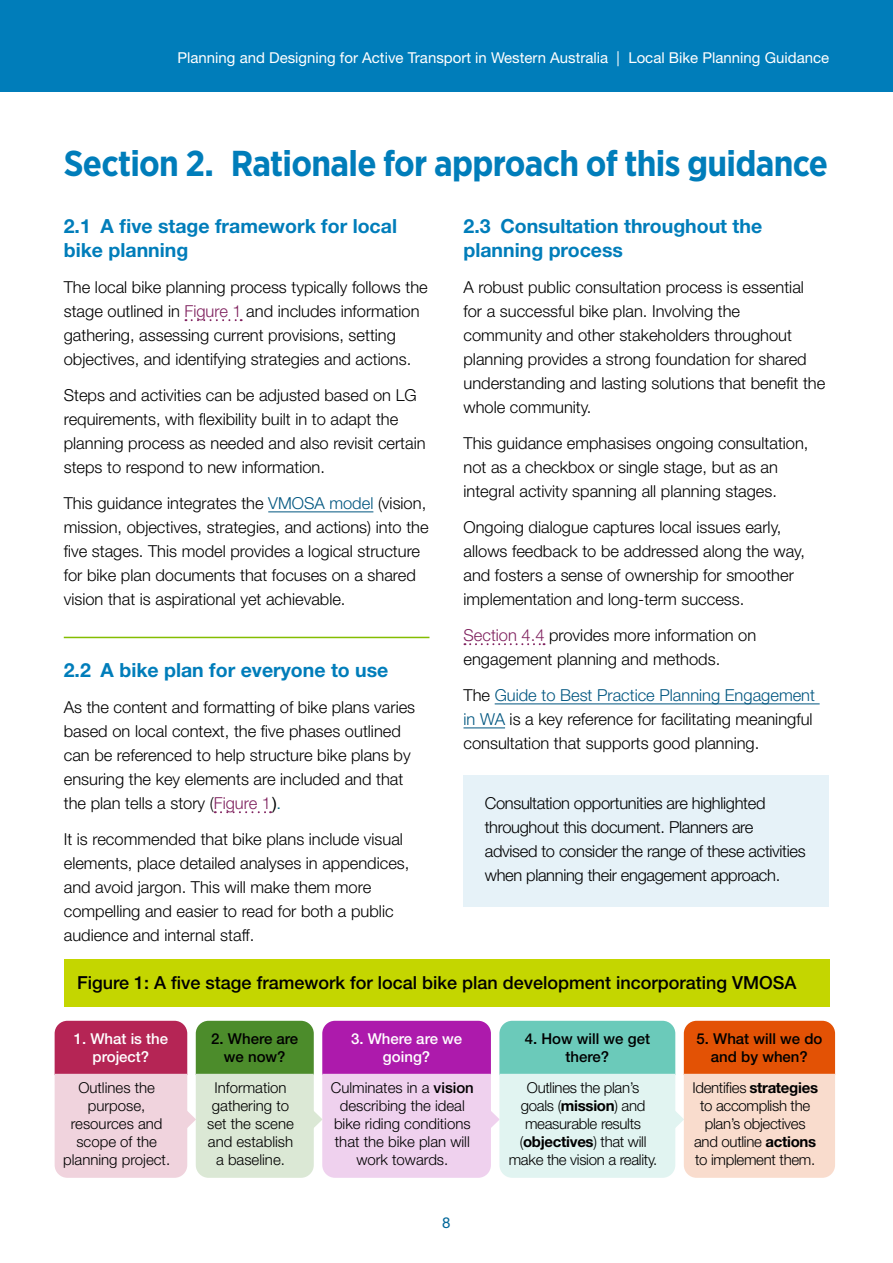
<style>
.page{position:relative;width:893px;height:1263px;background:#fff}
.page>*{position:absolute;margin:0;border:0;box-sizing:border-box;transform-origin:0 0}
.main_auto_List_1_t_H1_RGB_empower_number{font:700 36px "Gotham Narrow";letter-spacing:-.02em;color:#007dba}
.main_auto_List_1_t_H2_Blue7461_numbers{font:700 19.5px/24px "Helvetica Neue LT Std";color:#007dba}
.main_auto_List_1_t_H2_Blue7461_numbers_w{font:700 19.5px "Helvetica Neue LT Std";color:#007dba}
.main_H3_List_1_t_H3_figure_seagrass{font:500 18px "Helvetica Neue LT Std";color:#000}
.main_P_Body{font:300 16.5px/24px "Helvetica Neue LT Std";color:#000}
.Master_palette_-_DoT_Blue_7461_Boxed_tex{font:300 16.5px/24px "Helvetica Neue LT Std";letter-spacing:-.02em;color:#000}
.p_body_5stage_-_the_basin{font:300 15px/18px "Helvetica Neue LT Std";letter-spacing:-.02em;color:#000;text-align:center}
.p_body_5stage_-_boronia{font:300 15px/18px "Helvetica Neue LT Std";color:#000;text-align:center}
.p_body_5stage_end_-_rock_lobster{font:300 15px/18px "Helvetica Neue LT Std";letter-spacing:-.02em;color:#000;text-align:center}
.t1{font:15px "Helvetica Neue LT Std";color:#fff}
.p_body_5stage_-_muscat{font:300 15px/18px "Helvetica Neue LT Std";color:#000;text-align:center}
.p_body_5stage_-_karri{font:300 15px/18px "Helvetica Neue LT Std";color:#000;text-align:center}
.h4_H4_5stage_-_rock_lobster{font:500 15px/18px "Helvetica Neue LT Std";color:#000;text-align:center}
.h4_H4_5stage_-_the_basin{font:500 15px/18px "Helvetica Neue LT Std";color:#000;text-align:center}
.h4_H4_5stage_-_muscat{font:500 15px/18px "Helvetica Neue LT Std";color:#fff;text-align:center}
.h4_H4_5stage_-_boronia{font:500 15px/18px "Helvetica Neue LT Std";color:#fff;text-align:center}
.h4_H4_5stage_-_karri{font:500 15px/18px "Helvetica Neue LT Std";color:#000;text-align:center}
.t2{font:15px "Helvetica Neue LT Std";color:#006799}
.s1{color:#80225f}
.s2{color:#005680}
.s3{font-family:"Arial";font-weight:400}
.s4{font-family:"Arial";font-weight:400;color:#00677f}
.s5{font-weight:500}
.s6{font-weight:700}
</style>
<div class="page">
<svg style="left:192px;top:319px;width:50px;height:2px"></svg>
<hr style="left:268px;top:511px;width:105px;height:1px;background:#005680">
<hr style="left:64px;top:637px;width:365px;height:1px;background:#84bd00">
<svg style="left:215px;top:811px;width:56px;height:2px"></svg>
<svg style="left:464px;top:643px;width:81px;height:2px"></svg>
<hr style="left:495px;top:703px;width:325px;height:1px;background:#005680">
<hr style="left:463px;top:727px;width:42px;height:1px;background:#005680">
<div style="left:463px;top:776px;width:366px;height:131px;background:#e6f2f8"></div>
<div style="left:64px;top:959px;width:766px;height:48px;background:#c4d600"></div>
<svg style="left:55px;top:1021px;width:780px;height:157px;background:#d0b5ba"></svg>
<div style="left:0;top:0;width:893px;height:91px;background:#007dba"></div>
<p class="t1" style="left:177px;top:49px;width:653px">Planning and Designing for Active Transport in Western Australia | Local Bike Planning Guidance</p>
<h1 class="main_auto_List_1_t_H1_RGB_empower_number" style="left:64px;top:140px;width:766px">Section 2. Rationale for approach of this guidance</h1>
<h2 class="main_auto_List_1_t_H2_Blue7461_numbers" style="left:64px;top:213px;width:335px">2.1 A five stage framework for local bike planning</h2>
<p class="main_P_Body" style="left:64px;top:275px;width:366px">The local bike planning process typically follows the stage outlined in <span class="s1">Figure 1</span> and includes information gathering, assessing current provisions, setting objectives, and identifying strategies and actions.</p>
<p class="main_P_Body" style="left:64px;top:383px;width:363px">Steps and activities can be adjusted based on LG requirements, with flexibility built in to adapt the planning process as needed and also revisit certain steps to respond to new information.</p>
<p class="main_P_Body" style="left:64px;top:491px;width:366px">This guidance integrates the <span class="s2">VMOSA model</span> (vision, mission, objectives, strategies, and actions) into the five stages. This model provides a logical structure for bike plan documents that focuses on a shared vision that is aspirational yet achievable.</p>
<h2 class="main_auto_List_1_t_H2_Blue7461_numbers" style="left:463px;top:213px;width:300px">2.3 Consultation throughout the planning process</h2>
<p class="main_P_Body" style="left:463px;top:275px;width:363px">A robust public consultation process is essential for a successful bike plan. Involving the<br>community and other stakeholders throughout planning provides a strong foundation for shared understanding and lasting solutions that benefit the whole community.</p>
<p class="main_P_Body" style="left:463px;top:431px;width:347px">This guidance emphasises ongoing consultation, not as a checkbox or single stage, but as an integral activity spanning all planning stages.</p>
<p class="main_P_Body" style="left:463px;top:515px;width:343px">Ongoing dialogue captures local issues early, allows feedback to be addressed along the way, and fosters a sense of ownership for smoother implementation and long‑term success.</p>
<p class="main_P_Body" style="left:463px;top:623px;width:294px"><span class="s1">Section 4.4</span> provides more information on engagement planning and methods.</p>
<p class="main_P_Body" style="left:463px;top:683px;width:353px">The <span class="s2">Guide to Best Practice Planning Engagement in WA</span> is a key reference for facilitating meaningful consultation that supports good planning.</p>
<h2 class="main_auto_List_1_t_H2_Blue7461_numbers_w" style="left:64px;top:658px;width:326px">2.2 A bike plan for everyone to use</h2>
<p class="main_P_Body" style="left:64px;top:695px;width:353px">As the content and formatting of bike plans varies based on local context, the five phases outlined can be referenced to help structure bike plans by ensuring the key elements are included and that the plan tells a story (<span class="s1">Figure 1</span><span class="s3">)</span><span class="s4">.</span></p>
<p class="main_P_Body" style="left:64px;top:827px;width:347px">It is recommended that bike plans include visual elements, place detailed analyses in appendices, and avoid jargon. This will make them more compelling and easier to read for both a public audience and internal staff.</p>
<p class="Master_palette_-_DoT_Blue_7461_Boxed_tex" style="left:485px;top:791px;width:322px">Consultation opportunities are highlighted throughout this document. Planners are advised to consider the range of these activities when planning their engagement approach.</p>
<h3 class="main_H3_List_1_t_H3_figure_seagrass" style="left:77px;top:972px;width:721px">Figure 1: A five stage framework for local bike plan development incorporating VMOSA</h3>
<h4 class="h4_H4_5stage_-_muscat" style="left:74px;top:1030px;width:96px">1. What is the project?</h4>
<p class="p_body_5stage_-_muscat" style="left:63px;top:1078px;width:108px">Outlines the purpose, resources and scope of the planning project.</p>
<h4 class="h4_H4_5stage_-_karri" style="left:211px;top:1030px;width:88px">2. Where are we now?</h4>
<p class="p_body_5stage_-_karri" style="left:207px;top:1078px;width:88px">Information gathering to set the scene and establish a baseline.</p>
<h4 class="h4_H4_5stage_-_boronia" style="left:351px;top:1030px;width:113px">3. Where are we going?</h4>
<p class="p_body_5stage_-_boronia" style="left:331px;top:1078px;width:145px">Culminates in a <span class="s5">vision </span>describing the ideal bike riding conditions that the bike plan will work towards.</p>
<p class="t2" style="left:442px;top:1214px;width:10px">8</p>
<h4 class="h4_H4_5stage_-_the_basin" style="left:525px;top:1030px;width:127px">4. How will we get there?</h4>
<p class="p_body_5stage_-_the_basin" style="left:509px;top:1078px;width:150px">Outlines the plan’s goals (<span class="s6">mission</span>) and measurable results (<span class="s6">objectives</span>) that will make the vision a reality.</p>
<h4 class="h4_H4_5stage_-_rock_lobster" style="left:696px;top:1030px;width:127px">5. What will we do and by when?</h4>
<p class="p_body_5stage_end_-_rock_lobster" style="left:692px;top:1078px;width:127px">Identifies <span class="s6">strategies </span>to accomplish the plan’s objectives and outline <span class="s6">actions </span>to implement them.</p>
</div>
